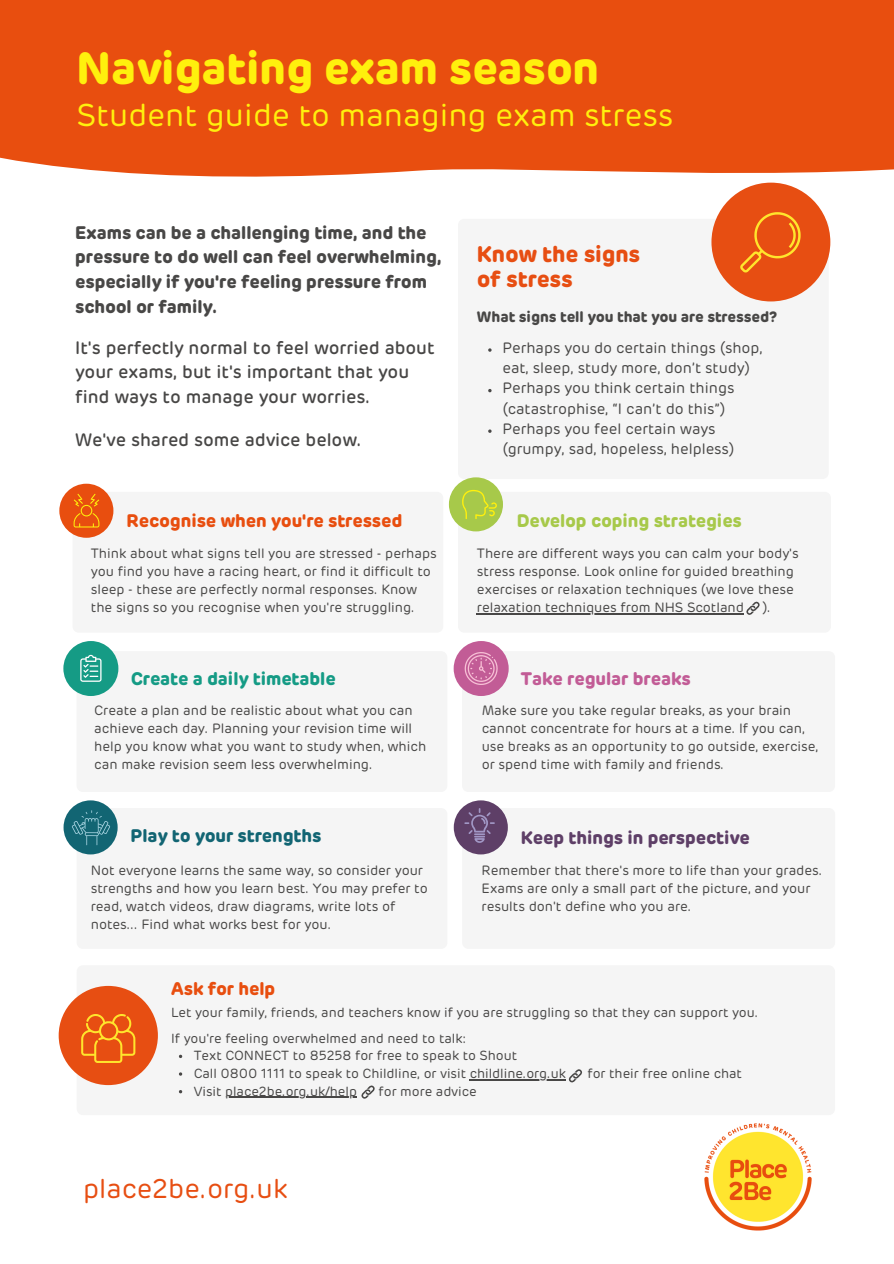
<style>
.page{position:relative;width:894px;height:1264px;background:#fff}
.page>*{position:absolute;margin:0;border:0;box-sizing:border-box;transform-origin:0 0}
.t1{font:700 45px "Rubrik";color:#fff00d}
.t2{font:31.5px "Rubrik";color:#fff00d}
.t3{font:27px "Rubrik";color:#e74e12}
.t4{font:700 22.5px/26px "Rubrik";color:#e74e12}
.t5{font:500 18px/24.8px "Rubrik";color:#484746}
.t6{font:700 18px/24.8px "Rubrik";color:#484746}
.t7{font:700 18px "Rubrik";color:#e84e0f}
.t8{font:700 18px "Rubrik";color:#5e3f67}
.t9{font:700 18px "Rubrik";color:#a7c94a}
.t10{font:700 18px "Rubrik";color:#159b85}
.t11{font:700 18px "Rubrik";color:#126573}
.t12{font:700 18px "Rubrik";color:#c25c96}
.t13{font:15px/20.2px "Rubrik";color:#484746}
.t14{font:700 15px "Rubrik";color:#484746}
.t15{font:13.5px/18px "Rubrik";color:#484746}
.t16{font:13.2px "Rubrik";color:#484746}
</style>
<div class="page">
<svg style="left:0;top:0;width:893px;height:532px"></svg>
<div style="left:458px;top:219px;width:370px;height:260px;background:#f5f5f5;border-radius:6px"></div>
<div style="left:711px;top:183px;width:119px;height:118px;background:#e74e12;border-radius:50%"></div>
<svg style="left:740px;top:212px;width:60px;height:60px"></svg>
<img style="left:704px;top:1123px;width:108px;height:108px">
<div style="left:77px;top:808px;width:370px;height:140px;background:#f5f5f5;border-radius:6px"></div>
<div style="left:462px;top:808px;width:372px;height:140px;background:#f5f5f5;border-radius:6px"></div>
<div style="left:77px;top:965px;width:757px;height:150px;background:#f5f5f5;border-radius:6px"></div>
<div style="left:59px;top:985px;width:99px;height:100px;background:#e74e12;border-radius:50%"></div>
<svg style="left:81px;top:1014px;width:54px;height:48px"></svg>
<div style="left:77px;top:651px;width:370px;height:141px;background:#f5f5f5;border-radius:6px"></div>
<div style="left:462px;top:651px;width:372px;height:141px;background:#f5f5f5;border-radius:6px"></div>
<div style="left:63px;top:641px;width:55px;height:55px;background:#159b85;border-radius:50%"></div>
<svg style="left:80px;top:655px;width:21px;height:26px"></svg>
<div style="left:453px;top:641px;width:55px;height:55px;background:#c25c96;border-radius:50%"></div>
<svg style="left:464px;top:652px;width:34px;height:33px"></svg>
<div style="left:453px;top:800px;width:54px;height:54px;background:#5e3f67;border-radius:50%"></div>
<div style="left:72px;top:492px;width:371px;height:140px;background:#f5f5f5;border-radius:6px"></div>
<div style="left:458px;top:492px;width:372px;height:140px;background:#f5f5f5;border-radius:6px"></div>
<div style="left:59px;top:483px;width:54px;height:55px;background:#e84e0f;border-radius:50%"></div>
<div style="left:449px;top:477px;width:54px;height:54px;background:#a7c94a;border-radius:50%"></div>
<svg style="left:462px;top:490px;width:35px;height:29px"></svg>
<svg style="left:74px;top:493px;width:25px;height:34px"></svg>
<hr style="left:469px;top:1078px;width:96px;height:2px;background:#484746">
<hr style="left:225px;top:1096px;width:132px;height:1px;background:#484746">
<hr style="left:477px;top:613px;width:266px;height:1px;background:#484746">
<svg style="left:746px;top:601px;width:14px;height:14px"></svg>
<svg style="left:361px;top:1085px;width:14px;height:14px"></svg>
<svg style="left:568px;top:1069px;width:14px;height:14px"></svg>
<svg style="left:464px;top:808px;width:30px;height:35px"></svg>
<div style="left:64px;top:800px;width:54px;height:54px;background:#126573;border-radius:50%"></div>
<svg style="left:72px;top:810px;width:38px;height:35px"></svg>
<svg style="left:488px;top:348px;width:3px;height:4px"></svg>
<p class="t1" style="left:77px;top:49px;width:523px">Navigating exam season</p>
<p class="t2" style="left:77px;top:101px;width:598px">Student guide to managing exam stress</p>
<p class="t6" style="left:75px;top:221px;width:367px">Exams can be a challenging time, and the pressure to do well can feel overwhelming, especially if you're feeling pressure from school or family.</p>
<p class="t5" style="left:75px;top:336px;width:361px">It's perfectly normal to feel worried about your exams, but it's important that you find ways to manage your worries.</p>
<p class="t5" style="left:75px;top:428px;width:288px">We've shared some advice below.</p>
<p class="t7" style="left:127px;top:513px;width:277px">Recognise when you're stressed</p>
<p class="t15" style="left:91px;top:545px;width:347px">Think about what signs tell you are stressed - perhaps you find you have a racing heart, or find it difficult to sleep - these are perfectly normal responses. Know the signs so you recognise when you're struggling.</p>
<p class="t4" style="left:477px;top:242px;width:165px">Know the signs of stress</p>
<p class="t14" style="left:477px;top:310px;width:302px">What signs tell you that you are stressed?</p>
<p class="t13" style="left:502px;top:338px;width:261px">Perhaps you do certain things (shop, eat, sleep, study more, don’t study)</p>
<p class="t13" style="left:502px;top:379px;width:233px">Perhaps you think certain things (catastrophise, “I can’t do this”)</p>
<p class="t13" style="left:502px;top:419px;width:233px">Perhaps you feel certain ways (grumpy, sad, hopeless, helpless)</p>
<p class="t9" style="left:516px;top:513px;width:226px">Develop coping strategies</p>
<p class="t15" style="left:477px;top:545px;width:323px">There are different ways you can calm your body's stress response. Look online for guided breathing exercises or relaxation techniques (we love these relaxation techniques from NHS Scotland</p>
<p class="t15" style="left:762px;top:599px;width:10px">).</p>
<p class="t10" style="left:131px;top:670px;width:206px">Create a daily timetable</p>
<p class="t12" style="left:520px;top:670px;width:171px">Take regular breaks</p>
<p class="t15" style="left:94px;top:702px;width:333px">Create a plan and be realistic about what you can achieve each day. Planning your revision time will help you know what you want to study when, which can make revision seem less overwhelming.</p>
<p class="t15" style="left:481px;top:702px;width:338px">Make sure you take regular breaks, as your brain cannot concentrate for hours at a time. If you can, use breaks as an opportunity to go outside, exercise, or spend time with family and friends.</p>
<p class="t11" style="left:131px;top:827px;width:192px">Play to your strengths</p>
<p class="t15" style="left:91px;top:861px;width:338px">Not everyone learns the same way, so consider your strengths and how you learn best. You may prefer to read, watch videos, draw diagrams, write lots of notes... Find what works best for you.</p>
<p class="t7" style="left:171px;top:980px;width:106px">Ask for help</p>
<p class="t8" style="left:520px;top:829px;width:230px">Keep things in perspective</p>
<p class="t15" style="left:481px;top:861px;width:342px">Remember that there's more to life than your grades.<br>Exams are only a small part of the picture, and your results don't define who you are.</p>
<p class="t16" style="left:171px;top:1006px;width:588px">Let your family, friends, and teachers know if you are struggling so that they can support you.</p>
<p class="t16" style="left:171px;top:1032px;width:296px">If you're feeling overwhelmed and need to talk:</p>
<p class="t16" style="left:194px;top:1049px;width:325px">Text CONNECT to 85258 for free to speak to Shout</p>
<p class="t16" style="left:194px;top:1067px;width:373px">Call 0800 1111 to speak to Childline, or visit childline.org.uk</p>
<p class="t16" style="left:587px;top:1067px;width:156px">for their free online chat</p>
<p class="t16" style="left:194px;top:1085px;width:165px">Visit place2be.org.uk/help</p>
<p class="t16" style="left:378px;top:1085px;width:99px">for more advice</p>
<p class="t3" style="left:83px;top:1176px;width:206px">place2be.org.uk</p>
</div>
